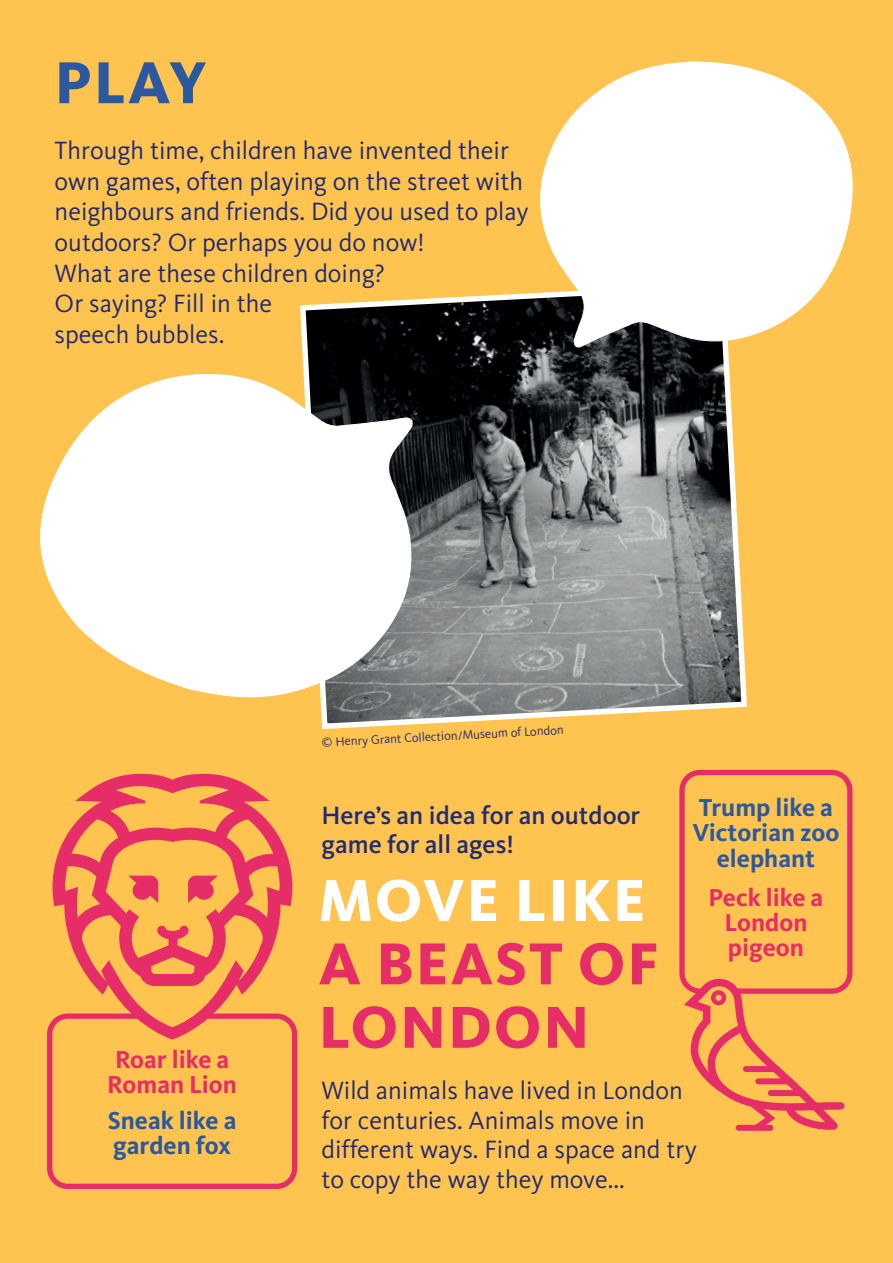
<style>
.page{position:relative;width:893px;height:1263px;background:#fec44f}
.page>*{position:absolute;margin:0;border:0;box-sizing:border-box;transform-origin:0 0}
.t1{font:800 61.35px/63.4px "Kievit";letter-spacing:.03em;color:#e72d68}
.t2{font:800 61.35px "Kievit";letter-spacing:.03em;color:#fff}
.t3{font:800 61.35px "Kievit";color:#2b59a1}
.t4{font:25.95px/30.8px "Kievit";color:#222a75}
.t5{font:500 25.95px/29.5px "Kievit";color:#222a75}
.t6{font:700 25.35px/25.3px "Kievit";color:#2b59a1}
.t7{font:700 25.35px/25.3px "Kievit";color:#e72d68;text-align:center}
.t8{font:12.75px "Kievit";color:#222a75}
</style>
<div class="page">
<svg style="left:300px;top:293px;width:447px;height:436px;background:#73716a"></svg>
<svg style="left:535px;top:61px;width:318px;height:287px"></svg>
<svg style="left:40px;top:373px;width:379px;height:325px;background:#eae2d4"></svg>
<div style="left:47px;top:1013px;width:250px;height:176px;border:5px solid #e72d68;border-radius:18px"></div>
<div style="left:679px;top:770px;width:173px;height:224px;border:5px solid #e72d68;border-radius:18px"></div>
<svg style="left:53px;top:774px;width:239px;height:266px"></svg>
<svg style="left:52px;top:798px;width:241px;height:194px"></svg>
<svg style="left:679px;top:978px;width:165px;height:153px"></svg>
<h1 class="t3" style="left:55px;top:46px;width:153px">PLAY</h1>
<p class="t4" style="left:55px;top:135px;width:475px">Through time, children have invented their own games, often playing on the street with neighbours and friends. Did you used to play outdoors? Or perhaps you do now!<br>What are these children doing?<br>Or saying? Fill in the<br>speech bubbles.</p>
<p class="t7" style="left:107px;top:1046px;width:131px">Roar like a<br>Roman Lion</p>
<p class="t6" style="left:108px;top:1108px;width:130px">Sneak like a garden fox</p>
<p class="t8" style="left:321px;top:735px;width:244px;rotate:-3deg">© Henry Grant Collection/Museum of London</p>
<p class="t5" style="left:321px;top:800px;width:320px">Here’s an idea for an outdoor game for all ages!</p>
<p class="t6" style="left:692px;top:795px;width:149px;text-align:center">Trump like a<br>Victorian zoo elephant</p>
<p class="t7" style="left:708px;top:884px;width:116px">Peck like a<br>London pigeon</p>
<h1 class="t2" style="left:318px;top:864px;width:329px">MOVE LIKE</h1>
<h1 class="t1" style="left:318px;top:932px;width:342px">A BEAST OF<br>LONDON</h1>
<p class="t4" style="left:321px;top:1076px;width:377px;line-height:29.5px">Wild animals have lived in London for centuries. Animals move in different ways. Find a space and try to copy the way they move...</p>
</div>
